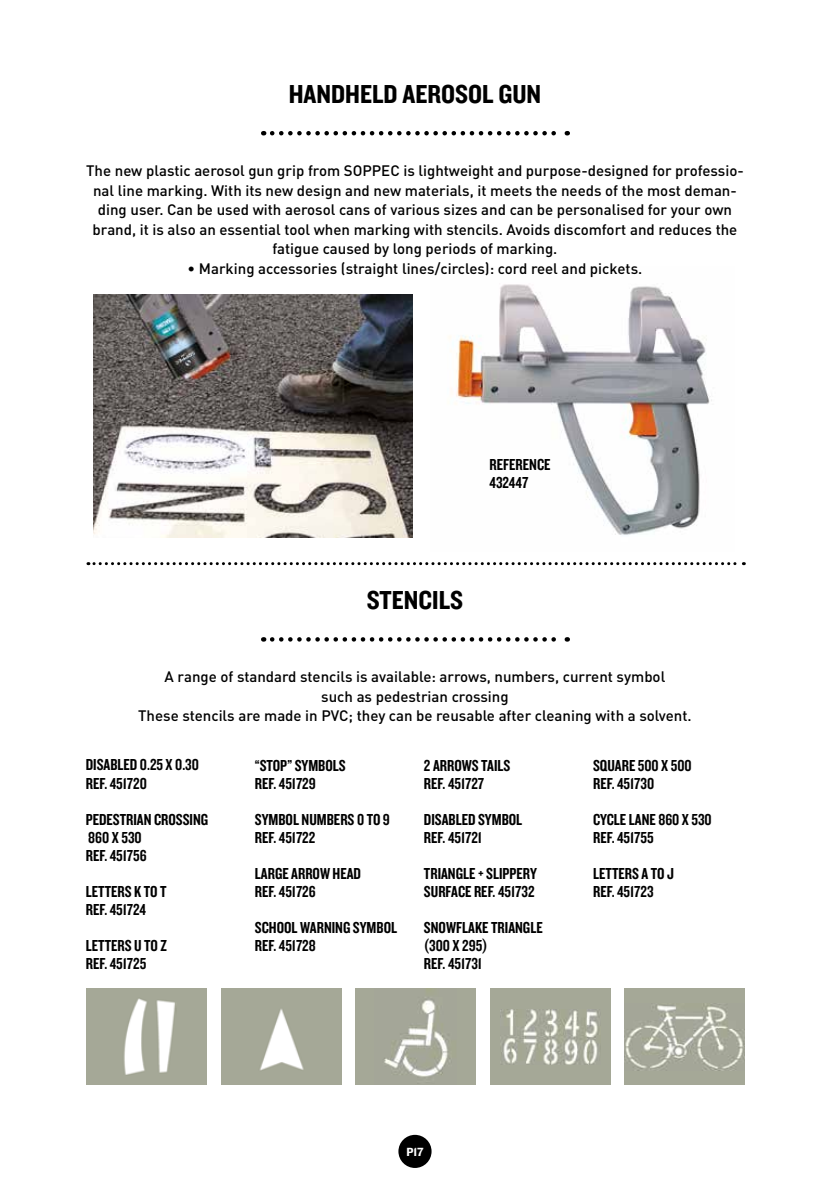
<style>
.page{position:relative;width:830px;height:1191px;background:#fff}
.page>*{position:absolute;margin:0;border:0;box-sizing:border-box;transform-origin:0 0}
.t1{font:27px "Knockout HTF50 Welterweight";color:#000}
.t2{font:16.5px/18px "Knockout HTF49 Liteweight";color:#000}
.t3{font:500 15px/19.5px "DIN";color:#000;text-align:center}
.t4{font:12.3px "Knockout HTF51 Middleweight";color:#fff}
</style>
<div class="page">
<img style="left:449px;top:284px;width:263px;height:251px">
<svg style="left:272px;top:637px;width:295px;height:4px"></svg>
<svg style="left:272px;top:131px;width:295px;height:4px"></svg>
<svg style="left:88px;top:562px;width:656px;height:3px"></svg>
<div style="left:86px;top:988px;width:120px;height:96px;background:#a5a897"></div>
<img style="left:124px;top:998px;width:51px;height:77px">
<div style="left:221px;top:988px;width:120px;height:96px;background:#a5a897"></div>
<img style="left:260px;top:1009px;width:44px;height:62px">
<div style="left:355px;top:988px;width:120px;height:96px;background:#a5a897"></div>
<img style="left:384px;top:988px;width:66px;height:89px">
<div style="left:490px;top:988px;width:120px;height:96px;background:#a5a897"></div>
<img style="left:500px;top:1009px;width:98px;height:55px">
<div style="left:624px;top:988px;width:120px;height:96px;background:#a5a897"></div>
<img style="left:624px;top:1003px;width:120px;height:67px">
<img style="left:94px;top:294px;width:319px;height:243px">
<div style="left:398px;top:1134px;width:33px;height:34px;background:#000;border-radius:50%"></div>
<h1 class="t1" style="left:288px;top:80px;width:254px">HANDHELD AEROSOL GUN</h1>
<p class="t3" style="left:86px;top:161px;width:658px">The new plastic aerosol gun grip from SOPPEC is lightweight and purpose-designed for professio&shy;nal line marking. With its new design and new materials, it meets the needs of the most deman&shy;ding user. Can be used with aerosol cans of various sizes and can be personalised for your own brand, it is also an essential tool when marking with stencils. Avoids discomfort and reduces the fatigue caused by long periods of marking.</p>
<p class="t3" style="left:187px;top:258px;width:456px">• Marking accessories (straight lines/circles): cord reel and pickets.</p>
<p class="t2" style="left:489px;top:456px;width:62px">REFERENCE<br>432447</p>
<h1 class="t1" style="left:366px;top:586px;width:98px">STENCILS</h1>
<p class="t3" style="left:138px;top:666px;width:555px">A range of standard stencils is available: arrows, numbers, current symbol<br>such as pedestrian crossing<br>These stencils are made in PVC; they can be reusable after cleaning with a solvent.</p>
<p class="t2" style="left:86px;top:756px;width:115px">DISABLED 0.25 X 0.30<br>REF. 451720</p>
<p class="t2" style="left:86px;top:810px;width:124px">PEDESTRIAN CROSSING<br>860 X 530<br>REF. 451756</p>
<p class="t2" style="left:86px;top:882px;width:82px">LETTERS K TO T<br>REF. 451724</p>
<p class="t2" style="left:86px;top:936px;width:83px">LETTERS U TO Z<br>REF. 451725</p>
<p class="t2" style="left:255px;top:756px;width:92px">“STOP” SYMBOLS<br>REF. 451729</p>
<p class="t2" style="left:255px;top:810px;width:136px">SYMBOL NUMBERS 0 TO 9<br>REF. 451722</p>
<p class="t2" style="left:255px;top:864px;width:108px">LARGE ARROW HEAD<br>REF. 451726</p>
<p class="t2" style="left:255px;top:918px;width:144px">SCHOOL WARNING SYMBOL<br>REF. 451728</p>
<p class="t2" style="left:424px;top:756px;width:88px">2 ARROWS TAILS<br>REF. 451727</p>
<p class="t2" style="left:424px;top:810px;width:100px">DISABLED SYMBOL<br>REF. 451721</p>
<p class="t2" style="left:424px;top:864px;width:114px">TRIANGLE + SLIPPERY<br>SURFACE REF. 451732</p>
<p class="t2" style="left:424px;top:918px;width:120px">SNOWFLAKE TRIANGLE (300 X 295)<br>REF. 451731</p>
<p class="t2" style="left:592px;top:756px;width:100px">SQUARE 500 X 500<br>REF. 451730</p>
<p class="t2" style="left:592px;top:810px;width:120px">CYCLE LANE 860 X 530<br>REF. 451755</p>
<p class="t2" style="left:592px;top:864px;width:82px">LETTERS A TO J<br>REF. 451723</p>
<p class="t4" style="left:406px;top:1145px;width:19px">P17</p>
</div>
